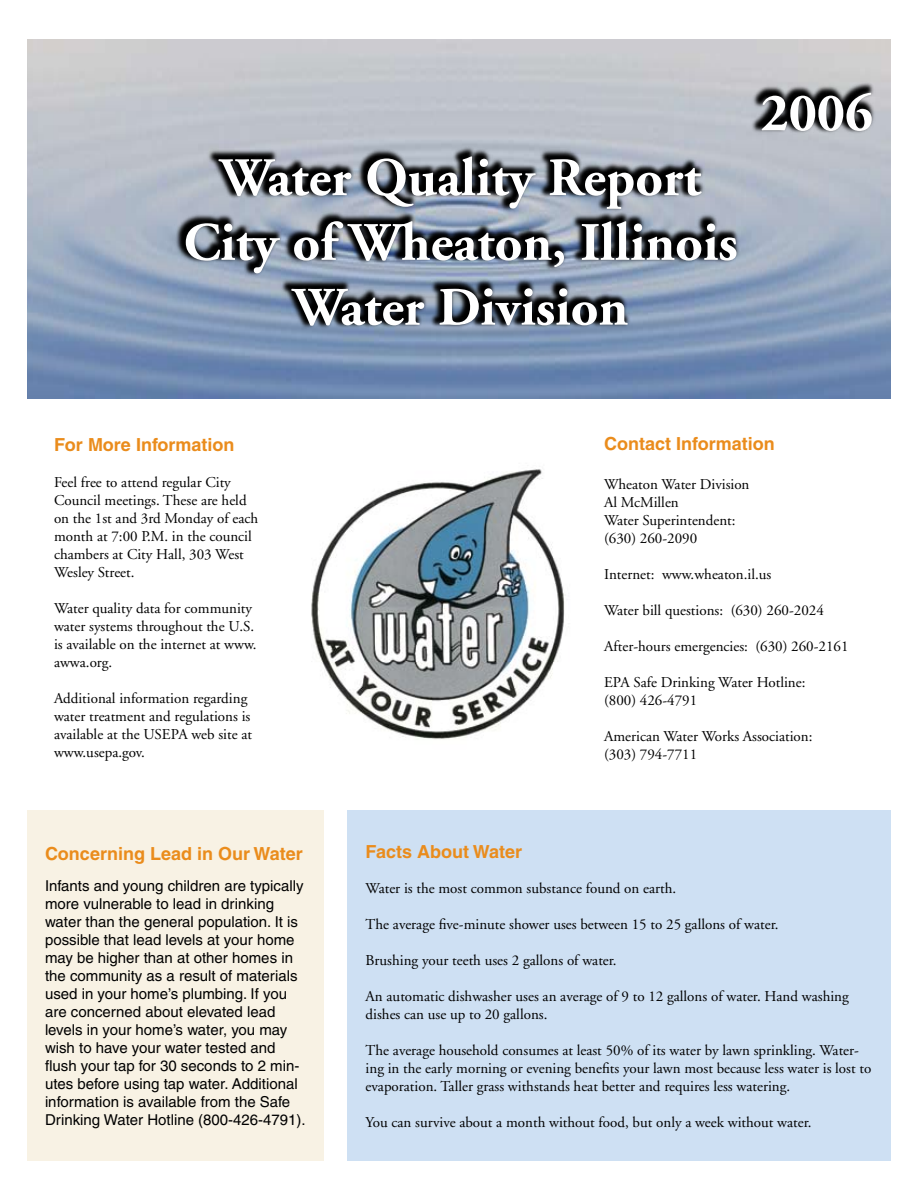
<style>
.page{position:relative;width:918px;height:1188px;background:#fff}
.page>*{position:absolute;margin:0;border:0;box-sizing:border-box;transform-origin:0 0}
.t1{font:700 54px/64.8px "Adobe Garamond";color:#fff;text-align:center}
.t2{font:700 18px "Helvetica";color:#ea8c1c}
.t3{font:15px/18px "Adobe Garamond";color:#000}
.t4{font:15px/18px "Helvetica";color:#000}
</style>
<div class="page">
<div style="left:27px;top:810px;width:297px;height:351px;background:#f8f2e4"></div>
<div style="left:348px;top:810px;width:543px;height:351px;background:#cee0f3"></div>
<img style="left:311px;top:469px;width:254px;height:271px">
<img style="left:27px;top:39px;width:864px;height:360px">
<svg style="left:174px;top:81px;width:702px;height:249px;background:#808895"></svg>
<h1 class="t1" style="left:184px;top:147px;width:556px">Water Quality Report<br>City of Wheaton, Illinois<br>Water Division</h1>
<h1 class="t1" style="left:761px;top:82px;width:114px">2006</h1>
<p class="t2" style="left:54px;top:434px;width:182px">For More Information</p>
<p class="t3" style="left:54px;top:474px;width:206px">Feel free to attend regular City<br>Council meetings. These are held on the 1st and 3rd Monday of each month at 7:00 P.M. in the council chambers at City Hall, 303 West<br>Wesley Street.</p>
<p class="t3" style="left:54px;top:600px;width:204px">Water quality data for community water systems throughout the U.S. is available on the internet at www. awwa.org.</p>
<p class="t3" style="left:54px;top:690px;width:200px">Additional information regarding water treatment and regulations is available at the USEPA web site at www.usepa.gov.</p>
<p class="t2" style="left:45px;top:842px;width:259px">Concerning Lead in Our Water</p>
<p class="t4" style="left:45px;top:877px;width:262px">Infants and young children are typically more vulnerable to lead in drinking water than the general population. It is possible that lead levels at your home may be higher than at other homes in the community as a result of materials used in your home’s plumbing. If you are concerned about elevated lead levels in your home’s water, you may wish to have your water tested and flush your tap for 30 seconds to 2 min&shy;utes before using tap water. Additional information is available from the Safe Drinking Water Hotline (800-426-4791).</p>
<p class="t2" style="left:604px;top:432px;width:172px">Contact Information</p>
<p class="t3" style="left:604px;top:476px;width:147px">Wheaton Water Division<br>Al McMillen<br>Water Superintendent: (630) 260-2090</p>
<p class="t3" style="left:604px;top:566px;width:169px">Internet: www.wheaton.il.us</p>
<p class="t3" style="left:604px;top:602px;width:221px">Water bill questions: (630) 260-2024</p>
<p class="t3" style="left:604px;top:638px;width:246px">After-hours emergencies: (630) 260-2161</p>
<p class="t3" style="left:604px;top:674px;width:203px">EPA Safe Drinking Water Hotline: (800) 426-4791</p>
<p class="t3" style="left:604px;top:728px;width:210px">American Water Works Association: (303) 794-7711</p>
<p class="t2" style="left:366px;top:840px;width:158px">Facts About Water</p>
<p class="t3" style="left:366px;top:880px;width:312px">Water is the most common substance found on earth.</p>
<p class="t3" style="left:366px;top:916px;width:414px">The average five-minute shower uses between 15 to 25 gallons of water.</p>
<p class="t3" style="left:366px;top:952px;width:253px">Brushing your teeth uses 2 gallons of water.</p>
<p class="t3" style="left:366px;top:988px;width:485px">An automatic dishwasher uses an average of 9 to 12 gallons of water. Hand washing dishes can use up to 20 gallons.</p>
<p class="t3" style="left:366px;top:1042px;width:507px">The average household consumes at least 50% of its water by lawn sprinkling. Water&shy;ing in the early morning or evening benefits your lawn most because less water is lost to evaporation. Taller grass withstands heat better and requires less watering.</p>
<p class="t3" style="left:366px;top:1114px;width:447px">You can survive about a month without food, but only a week without water.</p>
</div>
